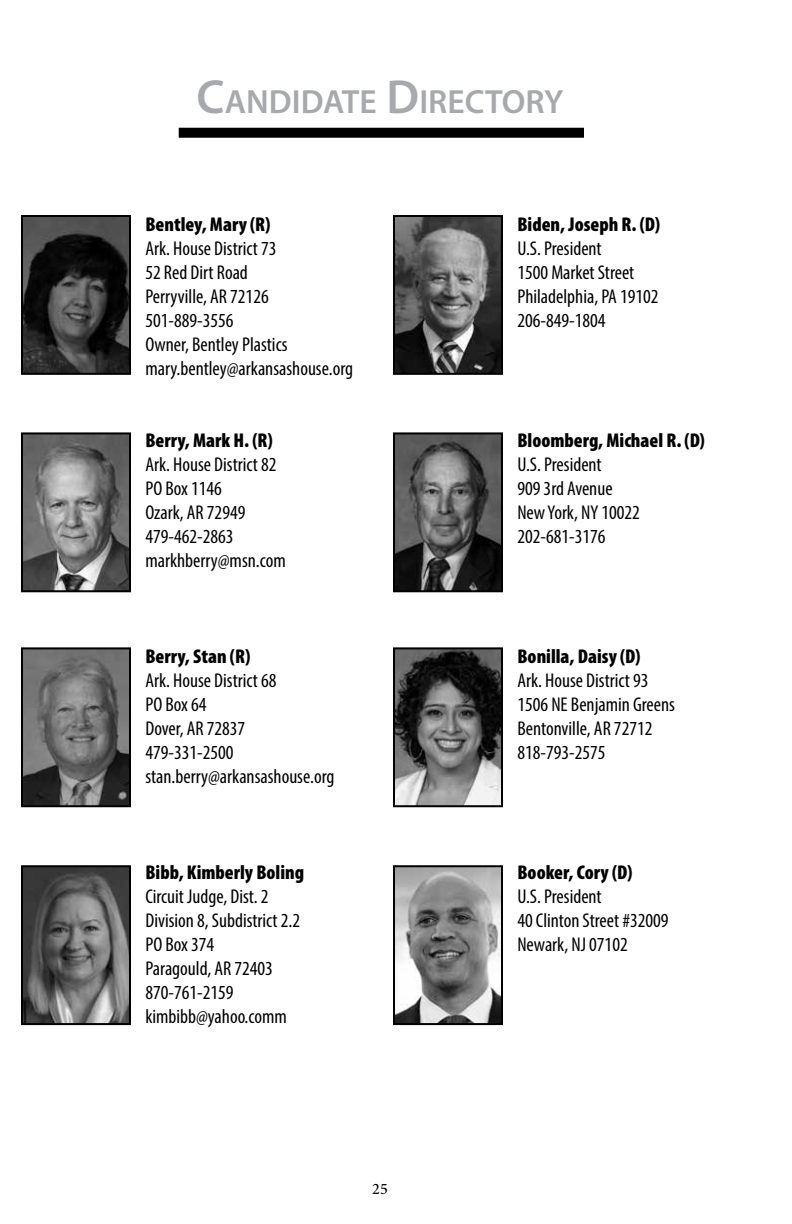
<style>
.page{position:relative;width:792px;height:1224px;background:#fff}
.page>*{position:absolute;margin:0;border:0;box-sizing:border-box;transform-origin:0 0}
.t1{font:600 33.6px "Myriad Pro";color:#a7a9ac}
.t2{font:condensed 20px/24px "Myriad Pro";color:#000}
.t3{font:900 condensed 20px "Myriad Pro";color:#000}
.t4{font:500 16px "Minion Pro";color:#000}
.s1{font-size:48px}
</style>
<div class="page">
<div style="left:179px;top:128px;width:405px;height:10px;background:#000"></div>
<img style="left:396px;top:435px;width:104px;height:154px">
<div style="left:393px;top:432px;width:110px;height:160px;border:2px solid #000"></div>
<img style="left:396px;top:650px;width:104px;height:154px">
<div style="left:393px;top:647px;width:110px;height:160px;border:2px solid #000"></div>
<img style="left:396px;top:868px;width:104px;height:154px">
<div style="left:393px;top:865px;width:110px;height:160px;border:2px solid #000"></div>
<img style="left:24px;top:218px;width:104px;height:154px">
<div style="left:21px;top:215px;width:110px;height:160px;border:2px solid #000"></div>
<img style="left:24px;top:435px;width:104px;height:154px">
<div style="left:21px;top:432px;width:110px;height:160px;border:2px solid #000"></div>
<img style="left:24px;top:650px;width:104px;height:154px">
<div style="left:21px;top:647px;width:110px;height:160px;border:2px solid #000"></div>
<img style="left:24px;top:868px;width:104px;height:154px">
<div style="left:21px;top:865px;width:110px;height:160px;border:2px solid #000"></div>
<img style="left:396px;top:218px;width:104px;height:154px">
<div style="left:393px;top:215px;width:110px;height:160px;border:2px solid #000"></div>
<h1 class="t1" style="left:197px;top:80px;width:368px"><span class="s1">C</span>ANDIDATE <span class="s1">D</span>IRECTORY</h1>
<p class="t3" style="left:145px;top:213px;width:127px">Bentley, Mary (R)</p>
<p class="t2" style="left:145px;top:236px;width:209px">Ark. House District 73<br>52 Red Dirt Road<br>Perryville, AR 72126<br>501-889-3556<br>Owner, Bentley Plastics mary.bentley@arkansashouse.org</p>
<p class="t3" style="left:145px;top:429px;width:129px">Berry, Mark H. (R)</p>
<p class="t2" style="left:145px;top:452px;width:142px">Ark. House District 82<br>PO Box 1146<br>Ozark, AR 72949<br>479-462-2863 markhberry@msn.com</p>
<p class="t3" style="left:145px;top:645px;width:106px">Berry, Stan (R)</p>
<p class="t2" style="left:145px;top:668px;width:190px">Ark. House District 68<br>PO Box 64<br>Dover, AR 72837<br>479-331-2500 stan.berry@arkansashouse.org</p>
<p class="t3" style="left:145px;top:861px;width:160px">Bibb, Kimberly Boling</p>
<p class="t2" style="left:145px;top:884px;width:156px">Circuit Judge, Dist. 2<br>Division 8, Subdistrict 2.2<br>PO Box 374<br>Paragould, AR 72403<br>870-761-2159 kimbibb@yahoo.comm</p>
<p class="t4" style="left:372px;top:1178px;width:17px">25</p>
<p class="t3" style="left:517px;top:213px;width:144px">Biden, Joseph R. (D)</p>
<p class="t2" style="left:517px;top:236px;width:143px">U.S. President<br>1500 Market Street<br>Philadelphia, PA 19102<br>206-849-1804</p>
<p class="t3" style="left:517px;top:429px;width:189px">Bloomberg, Michael R. (D)</p>
<p class="t2" style="left:517px;top:452px;width:124px">U.S. President<br>909 3rd Avenue<br>New York, NY 10022<br>202-681-3176</p>
<p class="t3" style="left:517px;top:645px;width:124px">Bonilla, Daisy (D)</p>
<p class="t2" style="left:517px;top:668px;width:159px">Ark. House District 93<br>1506 NE Benjamin Greens<br>Bentonville, AR 72712<br>818-793-2575</p>
<p class="t3" style="left:517px;top:861px;width:116px">Booker, Cory (D)</p>
<p class="t2" style="left:517px;top:884px;width:153px">U.S. President<br>40 Clinton Street #32009<br>Newark, NJ 07102</p>
</div>
